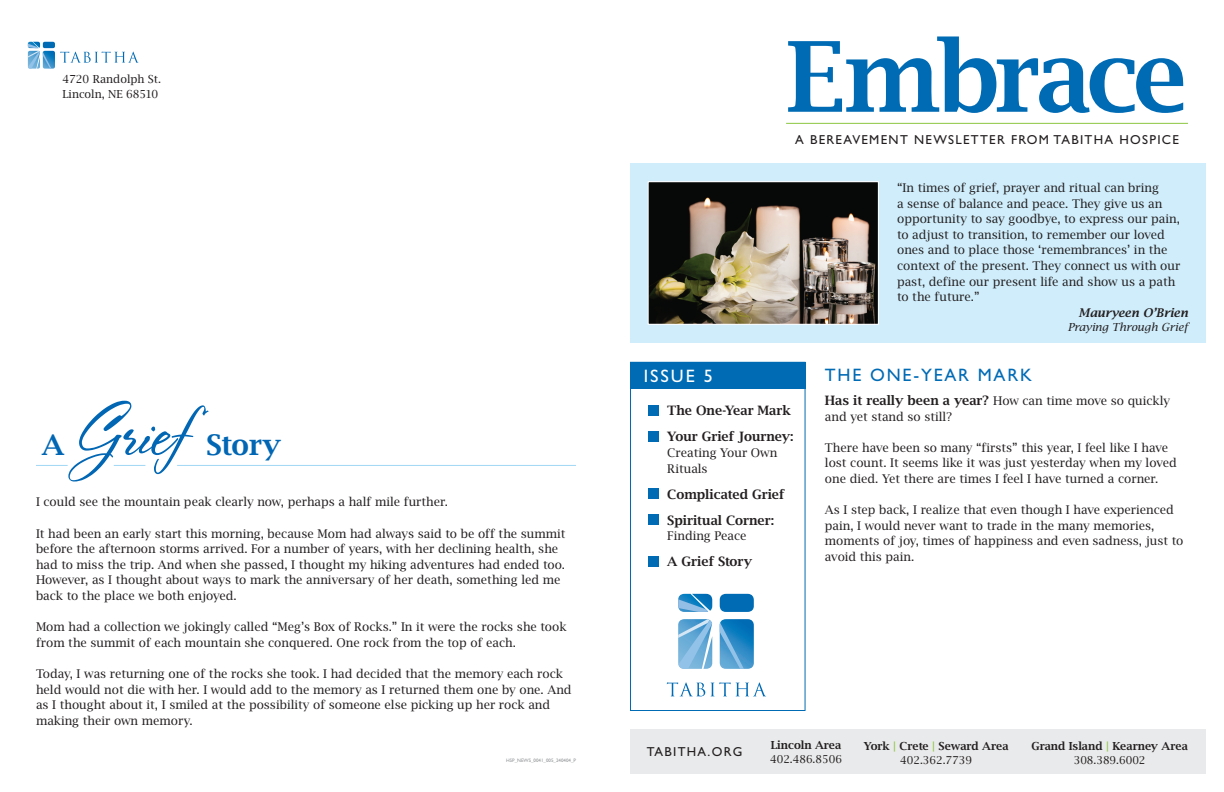
<style>
.page{position:relative;width:1224px;height:792px;background:#fff}
.page>*{position:absolute;margin:0;border:0;box-sizing:border-box;transform-origin:0 0}
.t1{font:105.9px "Lucida Brig EFCEOP Dem Bol";letter-spacing:-.04em;color:#006bb5}
.t2{font:69.8px "Stephanie Marie JF";color:#0166b3}
.t3{font:30.7px "Lucida Brig EFCEOP Dem Bol";letter-spacing:-.01em;color:#0166b3}
.t4{font:18px "Gill Sans Std";letter-spacing:.1em;color:#006bb5}
.t5{font:500 18px "Gill Sans Nova";letter-spacing:.1em;color:#fff}
.t6{font:14px/26.1px "Lucida Brig EFCEOP Dem Bol";color:#231f20}
.t7{font:13px/15.6px "Lucida Brig EFCEOP";color:#231f20}
.t8{font:13px "Gill Sans Std";letter-spacing:.1em;color:#231f20}
.t9{font:13px "Lucida Brig EFCEOP Dem Bol Ita";color:#231f20}
.t10{font:12px "Lucida Brig EFCEOP Dem Bol";color:#231f20}
.t11{font:12px/14.4px "Lucida Brig EFCEOP";color:#231f20}
.t12{font:italic 12px "Lucida Brig EFCEOP";color:#231f20}
.t13{font:11.8px "Lucida Brig EFCEOP";color:#231f20}
.t14{font:5px "Gill Sans Std";color:#939598}
.s1{font-family:"Lucida Brig EFCEOP Dem Bol";font-size:14px}
.s2{color:#8bc63e}
</style>
<div class="page">
<div style="left:630px;top:163px;width:576px;height:180px;background:#cfedfb"></div>
<hr style="left:786px;top:123px;width:402px;height:1px;background:#8bc63e">
<svg style="left:28px;top:42px;width:111px;height:27px"></svg>
<hr style="left:177px;top:465px;width:399px;height:1px;background:#a0d7f4">
<hr style="left:36px;top:465px;width:32px;height:1px;background:#a0d7f4">
<hr style="left:114px;top:465px;width:31px;height:1px;background:#a0d7f4">
<img style="left:647px;top:181px;width:232px;height:144px">
<svg style="left:648px;top:405px;width:10px;height:10px"></svg>
<svg style="left:648px;top:431px;width:10px;height:10px"></svg>
<svg style="left:648px;top:489px;width:10px;height:10px"></svg>
<svg style="left:648px;top:515px;width:10px;height:10px"></svg>
<svg style="left:648px;top:556px;width:10px;height:10px"></svg>
<div style="left:630px;top:362px;width:176px;height:349px;border:1px solid #006bb5"></div>
<div style="left:630px;top:729px;width:576px;height:45px;background:#e9eaeb"></div>
<div style="left:630px;top:362px;width:176px;height:27px;background:#006bb5"></div>
<svg style="left:720px;top:594px;width:34px;height:18px"></svg>
<svg style="left:678px;top:594px;width:34px;height:18px"></svg>
<svg style="left:720px;top:619px;width:34px;height:50px;background:#3991ca"></svg>
<svg style="left:678px;top:619px;width:34px;height:50px;background:#81b9de"></svg>
<svg style="left:667px;top:682px;width:38px;height:14px"></svg>
<svg style="left:711px;top:682px;width:55px;height:14px"></svg>
<p class="t11" style="left:62px;top:73px;width:100px">4720 Randolph St.<br>Lincoln, NE 68510</p>
<h2 class="t2" style="left:73px;top:390px;width:153px">Grief</h2>
<h3 class="t3" style="left:206px;top:427px;width:76px">Story</h3>
<p class="t7" style="left:36px;top:495px;width:413px">I could see the mountain peak clearly now, perhaps a half mile further.</p>
<p class="t7" style="left:36px;top:526px;width:531px">It had been an early start this morning, because Mom had always said to be off the summit before the afternoon storms arrived. For a number of years, with her declining health, she had to miss the trip. And when she passed, I thought my hiking adventures had ended too.<br>However, as I thought about ways to mark the anniversary of her death, something led me back to the place we both enjoyed.</p>
<p class="t7" style="left:36px;top:620px;width:532px">Mom had a collection we jokingly called “Meg’s Box of Rocks.” In it were the rocks she took from the summit of each mountain she conquered. One rock from the top of each.</p>
<p class="t7" style="left:36px;top:667px;width:537px">Today, I was returning one of the rocks she took. I had decided that the memory each rock held would not die with her. I would add to the memory as I returned them one by one. And as I thought about it, I smiled at the possibility of someone else picking up her rock and making their own memory.</p>
<h3 class="t3" style="left:42px;top:427px;width:24px">A</h3>
<p class="t14" style="left:506px;top:757px;width:71px">HSP_NEWS_0041_005_240404_P</p>
<h1 class="t1" style="left:786px;top:17px;width:403px">Embrace</h1>
<p class="t8" style="left:795px;top:132px;width:385px">A BEREAVEMENT NEWSLETTER FROM TABITHA HOSPICE</p>
<h3 class="t5" style="left:644px;top:365px;width:70px">ISSUE 5</h3>
<p class="t6" style="left:667px;top:398px;width:128px">The One-Year Mark<br>Your Grief Journey:</p>
<p class="t7" style="left:667px;top:445px;width:112px">Creating Your Own<br>Rituals</p>
<p class="t6" style="left:667px;top:482px;width:119px">Complicated Grief<br>Spiritual Corner:</p>
<p class="t7" style="left:667px;top:529px;width:81px">Finding Peace</p>
<p class="t6" style="left:667px;top:549px;width:86px">A Grief Story</p>
<p class="t7" style="left:897px;top:181px;width:285px">“In times of grief, prayer and ritual can bring<br>a sense of balance and peace. They give us an opportunity to say goodbye, to express our pain, to adjust to transition, to remember our loved ones and to place those ‘remembrances’ in the context of the present. They connect us with our past, define our present life and show us a path to the future.”</p>
<p class="t9" style="left:1079px;top:305px;width:111px">Mauryeen O’Brien</p>
<p class="t12" style="left:1068px;top:321px;width:122px">Praying Through Grief</p>
<h3 class="t4" style="left:825px;top:365px;width:208px">THE ONE-YEAR MARK</h3>
<p class="t7" style="left:825px;top:394px;width:347px"><span class="s1">Has it really been a year?</span> How can time move so quickly and yet stand so still?</p>
<p class="t7" style="left:825px;top:440px;width:353px">There have been so many “firsts” this year, I feel like I have lost count. It seems like it was just yesterday when my loved one died. Yet there are times I feel I have turned a corner.</p>
<p class="t7" style="left:825px;top:503px;width:360px">As I step back, I realize that even though I have experienced pain, I would never want to trade in the many memories, moments of joy, times of happiness and even sadness, just to avoid this pain.</p>
<p class="t8" style="left:647px;top:745px;width:97px">TABITHA.ORG</p>
<p class="t10" style="left:771px;top:738px;width:72px">Lincoln Area</p>
<p class="t13" style="left:770px;top:753px;width:73px">402.486.8506</p>
<p class="t10" style="left:864px;top:739px;width:146px">York <span class="s2">|</span> Crete <span class="s2">|</span> Seward Area</p>
<p class="t13" style="left:900px;top:754px;width:73px">402.362.7739</p>
<p class="t10" style="left:1031px;top:739px;width:158px">Grand Island <span class="s2">|</span> Kearney Area</p>
<p class="t13" style="left:1074px;top:754px;width:73px">308.389.6002</p>
</div>
